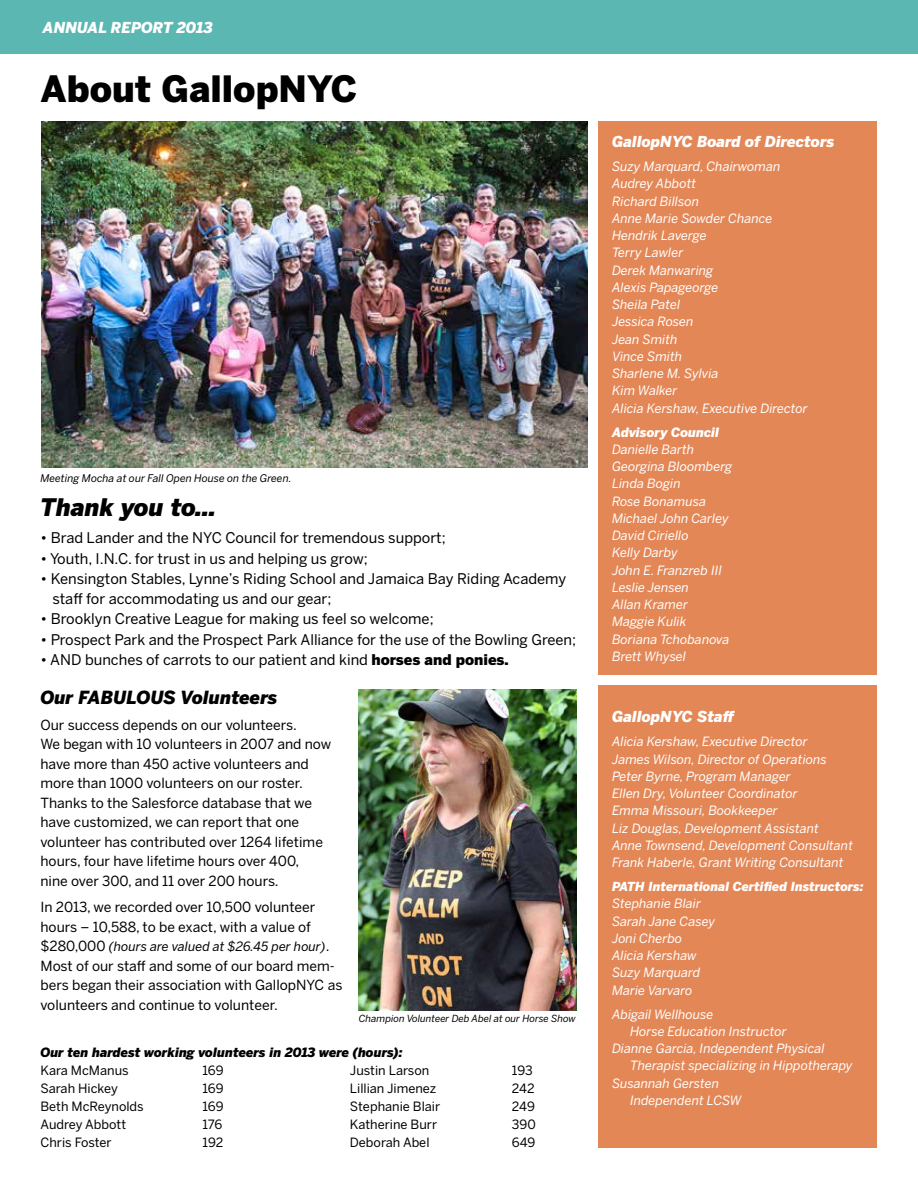
<style>
.page{position:relative;width:918px;height:1188px;background:#fff}
.page>*{position:absolute;margin:0;border:0;box-sizing:border-box;transform-origin:0 0}
.t1{font:900 36px "Benton Sans";color:#000}
.t2{font:italic 900 24px "Benton Sans";color:#000}
.t3{font:italic 900 18px "Benton Sans";color:#000}
.t4{font:italic 900 15px "Benton Sans";color:#fff}
.t5{font:14.7px/20.2px "Benton Sans";color:#000}
.t6{font:13.8px/19.5px "Benton Sans";color:#000}
.t7{font:italic 12.75px/17.2px "Benton Sans";color:#fff}
.t8{font:12.75px "Benton Sans";color:#000}
.t9{font:italic 900 12.75px "Benton Sans";color:#000}
.t10{font:italic 12.75px "Benton Sans";color:#000}
.t11{font:italic 900 12.75px "Benton Sans";color:#fff}
.t12{font:italic 900 12.3px "Benton Sans";color:#fff}
.t13{font:italic 10.5px "Benton Sans";color:#000}
.t14{font:italic 9.75px "Benton Sans";color:#000}
.s1{font-weight:900}
.s2{font-style:normal;font-size:13.8px}
</style>
<div class="page">
<div style="left:0;top:0;width:918px;height:54px;background:#5ab7b2"></div>
<div style="left:598px;top:122px;width:280px;height:553px;background:#e48757"></div>
<div style="left:598px;top:685px;width:280px;height:463px;background:#e48757"></div>
<img style="left:41px;top:122px;width:547px;height:345px">
<img style="left:358px;top:690px;width:218px;height:320px">
<p class="t4" style="left:43px;top:18px;width:172px">ANNUAL REPORT 2013</p>
<h1 class="t1" style="left:40px;top:67px;width:319px">About GallopNYC</h1>
<p class="t13" style="left:40px;top:472px;width:253px">Meeting Mocha at our Fall Open House on the Green.</p>
<h2 class="t2" style="left:40px;top:493px;width:177px">Thank you to…</h2>
<p class="t5" style="left:40px;top:528px;width:407px">• Brad Lander and the NYC Council for tremendous support;</p>
<p class="t5" style="left:40px;top:548px;width:329px">• Youth, I.N.C. for trust in us and helping us grow;</p>
<p class="t5" style="left:53px;top:568px;width:515px;text-indent:-12px">• Kensington Stables, Lynne’s Riding School and Jamaica Bay Riding Academy staff for accommodating us and our gear;</p>
<p class="t5" style="left:40px;top:609px;width:395px">• Brooklyn Creative League for making us feel so welcome;</p>
<p class="t5" style="left:40px;top:629px;width:537px">• Prospect Park and the Prospect Park Alliance for the use of the Bowling Green;</p>
<p class="t5" style="left:40px;top:649px;width:470px">• AND bunches of carrots to our patient and kind <span class="s1">horses and ponies.</span></p>
<h3 class="t3" style="left:40px;top:686px;width:239px">Our FABULOUS Volunteers</h3>
<p class="t6" style="left:40px;top:715px;width:292px">Our success depends on our volunteers.<br>We began with 10 volunteers in 2007 and now have more than 450 active volunteers and more than 1000 volunteers on our roster.<br>Thanks to the Salesforce database that we have customized, we can report that one volunteer has contributed over 1264 lifetime hours, four have lifetime hours over 400,<br>nine over 300, and 11 over 200 hours.</p>
<p class="t6" style="left:40px;top:897px;width:276px">In 2013, we recorded over 10,500 volunteer hours – 10,588, to be exact, with a value of</p>
<p class="t10" style="left:40px;top:939px;width:290px"><span class="s2">$280,000</span> (hours are valued at $26.45 per hour)<span class="s2">.</span></p>
<p class="t6" style="left:40px;top:956px;width:303px">Most of our staff and some of our board mem&shy;bers began their association with GallopNYC as volunteers and continue to volunteer.</p>
<p class="t14" style="left:359px;top:1013px;width:218px">Champion Volunteer Deb Abel at our Horse Show</p>
<p class="t9" style="left:40px;top:1045px;width:364px">Our ten hardest working volunteers in 2013 were (hours):</p>
<p class="t8" style="left:40px;top:1063px;width:90px">Kara McManus</p>
<p class="t8" style="left:203px;top:1063px;width:23px">169</p>
<p class="t8" style="left:40px;top:1081px;width:79px">Sarah Hickey</p>
<p class="t8" style="left:203px;top:1081px;width:23px">169</p>
<p class="t8" style="left:40px;top:1099px;width:105px">Beth McReynolds</p>
<p class="t8" style="left:203px;top:1099px;width:23px">169</p>
<p class="t8" style="left:40px;top:1117px;width:87px">Audrey Abbott</p>
<p class="t8" style="left:203px;top:1117px;width:21px">176</p>
<p class="t8" style="left:40px;top:1135px;width:73px">Chris Foster</p>
<p class="t8" style="left:203px;top:1135px;width:22px">192</p>
<p class="t8" style="left:350px;top:1063px;width:81px">Justin Larson</p>
<p class="t8" style="left:512px;top:1063px;width:22px">193</p>
<p class="t8" style="left:350px;top:1081px;width:88px">Lillian Jimenez</p>
<p class="t8" style="left:512px;top:1081px;width:24px">242</p>
<p class="t8" style="left:350px;top:1099px;width:92px">Stephanie Blair</p>
<p class="t8" style="left:512px;top:1099px;width:25px">249</p>
<p class="t8" style="left:350px;top:1117px;width:89px">Katherine Burr</p>
<p class="t8" style="left:512px;top:1117px;width:25px">390</p>
<p class="t8" style="left:350px;top:1135px;width:81px">Deborah Abel</p>
<p class="t8" style="left:512px;top:1135px;width:25px">649</p>
<p class="t4" style="left:612px;top:133px;width:224px">GallopNYC Board of Directors</p>
<p class="t7" style="left:612px;top:158px;width:197px">Suzy Marquard, Chairwoman<br>Audrey Abbott<br>Richard Billson<br>Anne Marie Sowder Chance<br>Hendrik Laverge<br>Terry Lawler<br>Derek Manwaring<br>Alexis Papageorge<br>Sheila Patel<br>Jessica Rosen<br>Jean Smith<br>Vince Smith<br>Sharlene M. Sylvia<br>Kim Walker<br>Alicia Kershaw, Executive Director</p>
<p class="t11" style="left:612px;top:424px;width:109px">Advisory Council</p>
<p class="t7" style="left:612px;top:440px;width:122px">Danielle Barth<br>Georgina Bloomberg<br>Linda Bogin<br>Rose Bonamusa<br>Michael John Carley<br>David Ciriello<br>Kelly Darby<br>John E. Franzreb III<br>Leslie Jensen<br>Allan Kramer<br>Maggie Kulik<br>Boriana Tchobanova<br>Brett Whysel</p>
<p class="t4" style="left:612px;top:708px;width:125px">GallopNYC Staff</p>
<p class="t7" style="left:612px;top:733px;width:243px">Alicia Kershaw, Executive Director<br>James Wilson, Director of Operations Peter Byrne, Program Manager<br>Ellen Dry, Volunteer Coordinator<br>Emma Missouri, Bookkeeper<br>Liz Douglas, Development Assistant<br>Anne Townsend, Development Consultant Frank Haberle, Grant Writing Consultant</p>
<p class="t12" style="left:612px;top:879px;width:253px">PATH International Certified Instructors:</p>
<p class="t7" style="left:612px;top:895px;width:105px">Stephanie Blair<br>Sarah Jane Casey<br>Joni Cherbo<br>Alicia Kershaw<br>Suzy Marquard<br>Marie Varvaro</p>
<p class="t7" style="left:612px;top:1005px;width:103px">Abigail Wellhouse</p>
<p class="t7" style="left:630px;top:1022px;width:158px">Horse Education Instructor</p>
<p class="t7" style="left:612px;top:1040px;width:214px">Dianne Garcia, Independent Physical</p>
<p class="t7" style="left:630px;top:1057px;width:224px">Therapist specializing in Hippotherapy</p>
<p class="t7" style="left:612px;top:1074px;width:109px">Susannah Gersten</p>
<p class="t7" style="left:630px;top:1091px;width:113px">Independent LCSW</p>
</div>
